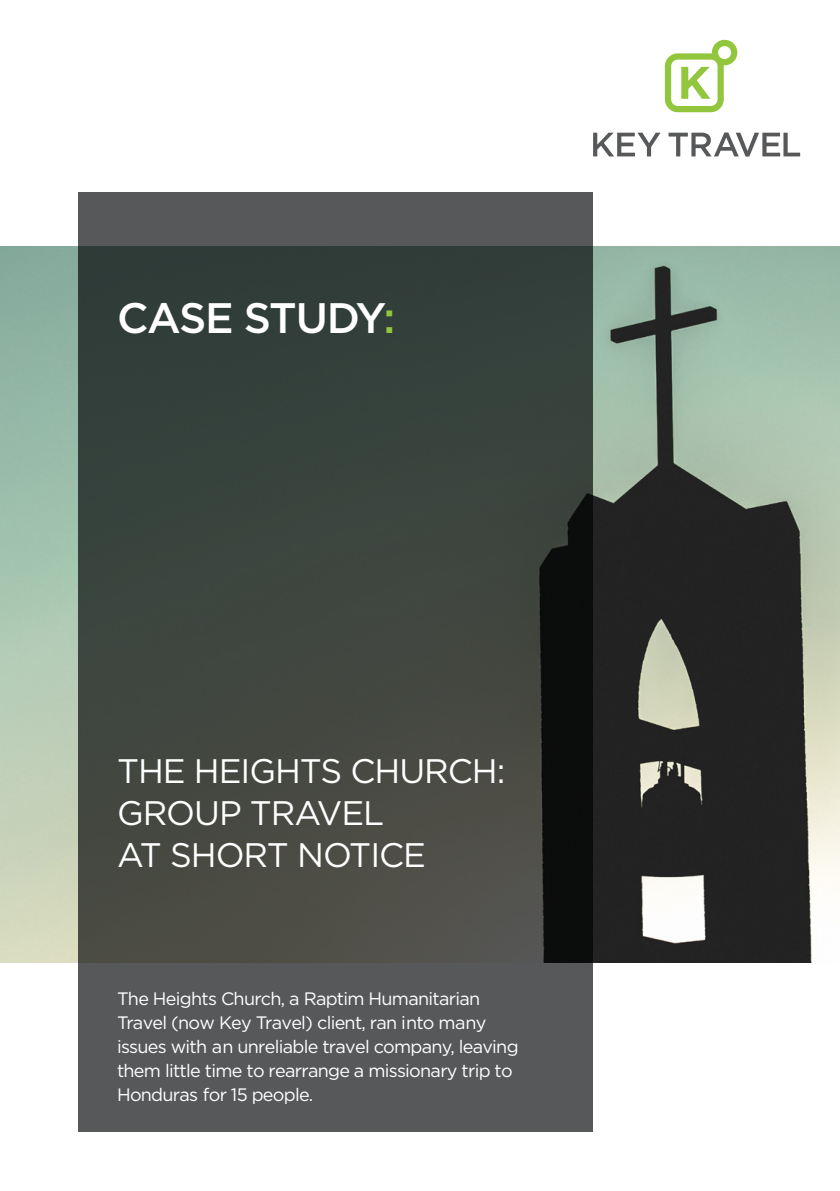
<style>
.page{position:relative;width:840px;height:1191px;background:#fff}
.page>*{position:absolute;margin:0;border:0;box-sizing:border-box;transform-origin:0 0}
._1_A_Head{font:500 42.6px "Gotham";letter-spacing:-.03em;color:#fff}
._1_A_Head-2{font:34px/42px "Gotham";letter-spacing:-.03em;color:#fff}
._1_A_Head-3{font:18px/24px "Gotham";letter-spacing:-.04em;color:#fff}
.s1{color:#92c73d}
</style>
<div class="page">
<img style="left:0;top:246px;width:839px;height:716px">
<svg style="left:78px;top:192px;width:514px;height:940px;background:#414743"></svg>
<svg style="left:664px;top:40px;width:73px;height:72px"></svg>
<svg style="left:593px;top:132px;width:206px;height:25px"></svg>
<p class="_1_A_Head" style="left:117px;top:290px;width:280px">CASE STUDY<span class="s1">:</span></p>
<p class="_1_A_Head-2" style="left:117px;top:749px;width:389px">THE HEIGHTS CHURCH:<br>GROUP TRAVEL<br>AT SHORT NOTICE</p>
<p class="_1_A_Head-3" style="left:117px;top:986px;width:403px">The Heights Church, a Raptim Humanitarian Travel (now Key Travel) client, ran into many issues with an unreliable travel company, leaving them little time to rearrange a missionary trip to Honduras for 15 people.</p>
</div>
